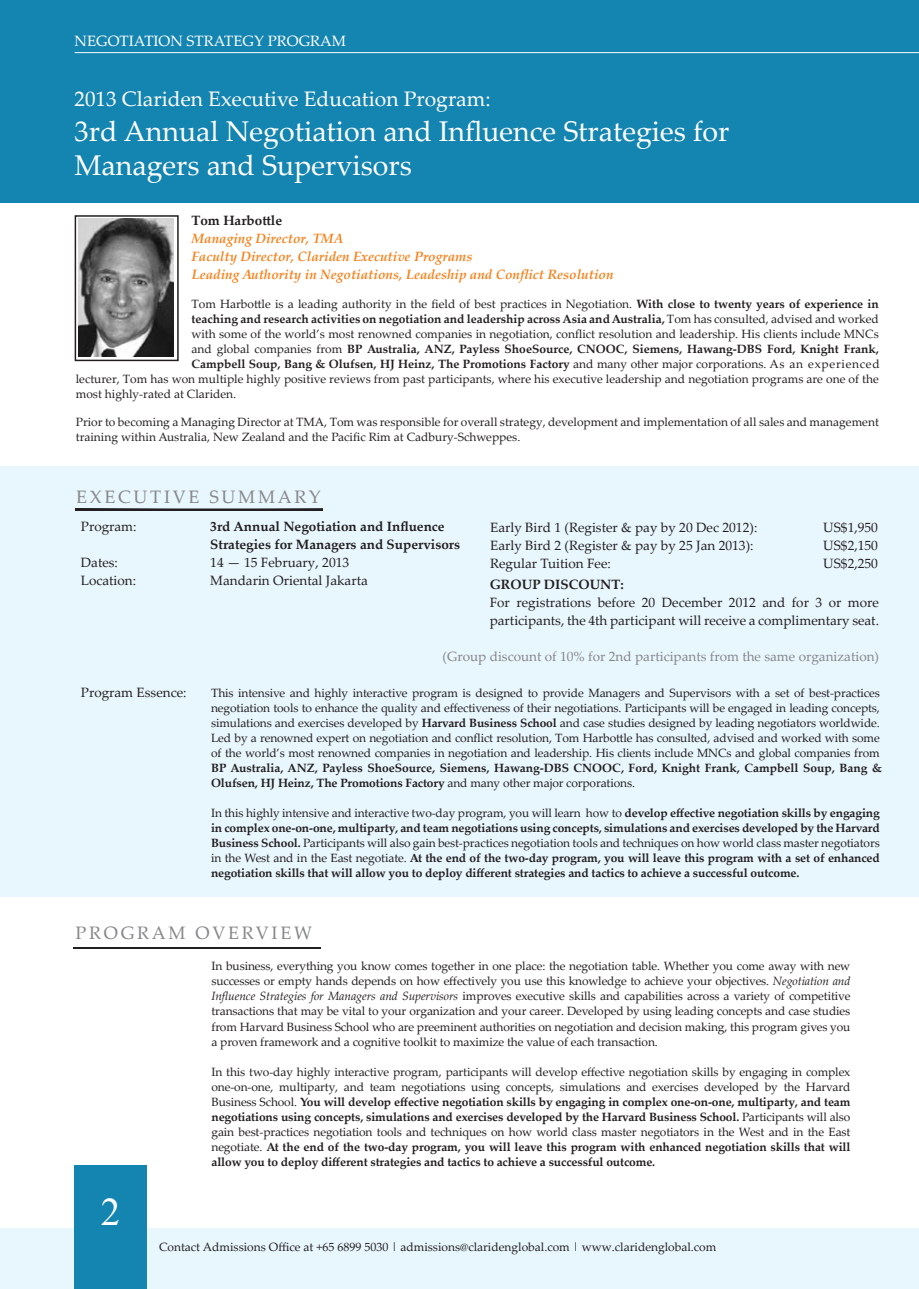
<style>
.page{position:relative;width:919px;height:1289px;background:#fff}
.page>*{position:absolute;margin:0;border:0;box-sizing:border-box;transform-origin:0 0}
.t1{font:39px "Times New Roman";color:#fff}
.t2{font:28.5px/34.2px "Palatino Linotype";color:#fff}
.t3{font:21px "Palatino Linotype";color:#fff}
.t4{font:18px "Palatino Linotype";letter-spacing:.15em;color:#868789}
.t5{font:15px "Palatino Linotype";color:#fff}
.t6{font:13.5px/18px "Palatino Linotype";color:#231f20}
.t7{font:italic 700 13.5px "Palatino Linotype";color:#f58420}
.t8{font:700 13.5px/18px "Palatino Linotype";color:#231f20}
.t9{font:13.5px "Palatino Linotype";color:#868789}
.t10{font:13.5px "Palatino Linotype";color:#231f20}
.t11{font:12px/15px "Palatino Linotype";letter-spacing:-.01em;color:#231f20}
.t12{font:700 12px/15px "Palatino Linotype";color:#231f20;text-align:justify}
.s1{font-weight:700}
.s2{font-weight:400}
.s3{font-style:inherit}
.s4{font-style:italic}
</style>
<div class="page">
<div style="left:0;top:0;width:918px;height:202px;background:#1484b0"></div>
<div style="left:0;top:1228px;width:918px;height:60px;background:#e8f6fd"></div>
<div style="left:75px;top:1165px;width:72px;height:123px;background:#1484b0"></div>
<hr style="left:75px;top:52px;width:843px;height:1px;background:#fff">
<div style="left:0;top:466px;width:918px;height:430px;background:#e8f6fd"></div>
<div style="left:75px;top:215px;width:104px;height:146px;border:2px solid #231f20"></div>
<img style="left:79px;top:219px;width:95px;height:138px">
<svg style="left:75px;top:509px;width:247px;height:1px"></svg>
<svg style="left:73px;top:947px;width:247px;height:1px"></svg>
<p class="t5" style="left:75px;top:31px;width:273px">NEGOTIATION STRATEGY PROGRAM</p>
<p class="t3" style="left:75px;top:84px;width:417px">2013 Clariden Executive Education Program:</p>
<p class="t2" style="left:75px;top:113px;width:656px">3rd Annual Negotiation and Influence Strategies for<br>Managers and Supervisors</p>
<p class="t8" style="left:191px;top:211px;width:92px">Tom Harbottle</p>
<p class="t7" style="left:191px;top:229px;width:153px">Managing Director, TMA</p>
<p class="t7" style="left:191px;top:247px;width:282px">Faculty Director, Clariden Executive Programs</p>
<p class="t7" style="left:191px;top:265px;width:423px">Leading Authority in Negotiations, Leadeship and Conflict Resolution</p>
<p class="t11" style="left:191px;top:295px;width:689px">Tom Harbottle is a leading authority in the field of best practices in Negotiation. <span class="s1">With close to twenty years of experience in</span></p>
<p class="t12" style="left:191px;top:311px;width:689px">teaching and research activities on negotiation and leadership across Asia and Australia, <span class="s2">Tom has consulted, advised and worked</span></p>
<p class="t11" style="left:191px;top:325px;width:689px">with some of the world’s most renowned companies in negotiation, conflict resolution and leadership. His clients include MNCs</p>
<p class="t12" style="left:191px;top:341px;width:689px"><span class="s2">and global companies from</span> BP Australia, ANZ, Payless ShoeSource, CNOOC, Siemens, Hawang-DBS Ford, Knight Frank,</p>
<p class="t12" style="left:191px;top:356px;width:689px">Campbell Soup, Bang &amp; Olufsen, HJ Heinz, The Promotions Factory <span class="s2">and many other major corporations. As an experienced</span></p>
<p class="t11" style="left:76px;top:370px;width:804px">lecturer, Tom has won multiple highly positive reviews from past participants, where his executive leadership and negotiation programs are one of the</p>
<p class="t11" style="left:76px;top:385px;width:162px">most highly-rated at Clariden.</p>
<p class="t11" style="left:76px;top:414px;width:804px">Prior to becoming a Managing Director at TMA, Tom was responsible for overall strategy, development and implementation of all sales and management training within Australia, New Zealand and the Pacific Rim at Cadbury-Schweppes.</p>
<p class="t4" style="left:76px;top:483px;width:246px">EXECUTIVE SUMMARY</p>
<p class="t6" style="left:81px;top:517px;width:57px">Program:</p>
<p class="t6" style="left:81px;top:553px;width:39px">Dates:</p>
<p class="t6" style="left:81px;top:571px;width:57px">Location:</p>
<p class="t8" style="left:210px;top:517px;width:251px">3rd Annual Negotiation and Influence<br>Strategies for Managers and Supervisors</p>
<p class="t6" style="left:210px;top:553px;width:140px">14 — 15 February, 2013</p>
<p class="t10" style="left:210px;top:570px;width:159px">Mandarin Oriental Jakarta</p>
<p class="t6" style="left:823px;top:518px;width:56px">US$1,950</p>
<p class="t6" style="left:823px;top:536px;width:56px">US$2,150<br>US$2,250</p>
<p class="t6" style="left:490px;top:518px;width:269px">Early Bird 1 (Register &amp; pay by 2<span class="s3">0</span> Dec 2012):</p>
<p class="t6" style="left:490px;top:536px;width:265px">Early Bird 2 (Register &amp; pay by 2<span class="s3">5</span> Jan 2013):</p>
<p class="t6" style="left:490px;top:554px;width:122px">Regular Tuition Fee:</p>
<p class="t8" style="left:489px;top:574px;width:136px">GROUP DISCOUNT:</p>
<p class="t6" style="left:489px;top:592px;width:391px">For registrations before 2<span class="s3">0</span> December 2012 and for 3 or more participants, the 4th participant will receive a complimentary seat.</p>
<p class="t9" style="left:442px;top:646px;width:438px">(Group discount of 10% for 2nd participants from the same organization)</p>
<p class="t11" style="left:211px;top:684px;width:672px">This intensive and highly interactive program is designed to provide Managers and Supervisors with a set of best-practices negotiation tools to enhance the quality and effectiveness of their negotiations. Participants will be engaged in leading concepts, simulations and exercises developed by <span class="s1">Harvard Business School</span> and case studies designed by leading negotiators worldwide.<br>Led by a renowned expert on negotiation and conflict resolution, Tom Harbottle has consulted, advised and worked with some of the world’s most renowned companies in negotiation and leadership. His clients include MNCs and global companies from <span class="s1">BP Australia, ANZ, Payless ShoeSource, Siemens, Hawang-DBS CNOOC, Ford, Knight Frank, Campbell Soup, Bang &amp; Olufsen, HJ Heinz, The Promotions Factory</span> and many other major corporations.</p>
<p class="t12" style="left:211px;top:804px;width:670px"><span class="s2">In this highly intensive and interactive two-day program, you will learn how to</span> develop effective negotiation skills by engaging in complex one-on-one, multiparty, and team negotiations using concepts, simulations and exercises developed by the Harvard Business School. <span class="s2">Participants will also gain best-practices negotiation tools and techniques on how world class master negotiators in the West and in the East negotiate.</span> At the end of the two-day program, you will leave this program with a set of enhanced negotiation skills that will allow you to deploy different strategies and tactics to achieve a successful outcome.</p>
<p class="t6" style="left:81px;top:682px;width:107px">Program Essence:</p>
<p class="t4" style="left:76px;top:919px;width:238px">PROGRAM OVERVIEW</p>
<p class="t1" style="left:101px;top:1185px;width:21px">2</p>
<p class="t11" style="left:211px;top:958px;width:640px;text-align:justify">In business, everything you know comes together in one place: the negotiation table. Whether you come away with new successes or empty hands depends on how effectively you use this knowledge to achieve your objectives. <span class="s4">Negotiation and Influence Strategies for Managers and Supervisors</span> improves executive skills and capabilities across a variety of competitive transactions that may be vital to your organization and your career. Developed by using leading concepts and case studies from Harvard Business School who are preeminent authorities on negotiation and decision making, this program gives you a proven framework and a cognitive toolkit to maximize the value of each transaction.</p>
<p class="t11" style="left:211px;top:1063px;width:640px;text-align:justify">In this two-day highly interactive program, participants will develop effective negotiation skills by engaging in complex one-on-one, multiparty, and team negotiations using concepts, simulations and exercises developed by the Harvard Business School. <span class="s1">You will develop effective negotiation skills by engaging in complex one-on-one, multiparty, and team negotiations using concepts, simulations and exercises developed by the Harvard Business School.</span> Participants will also gain best-practices negotiation tools and techniques on how world class master negotiators in the West and in the East negotiate. <span class="s1">At the end of the two-day program, you will leave this program with enhanced negotiation skills that will allow you to deploy different strategies and tactics to achieve a successful outcome.</span></p>
<p class="t11" style="left:159px;top:1239px;width:559px">Contact Admissions Office at +65 6899 5030 | admissions@claridenglobal.com | www.claridenglobal.com</p>
</div>
